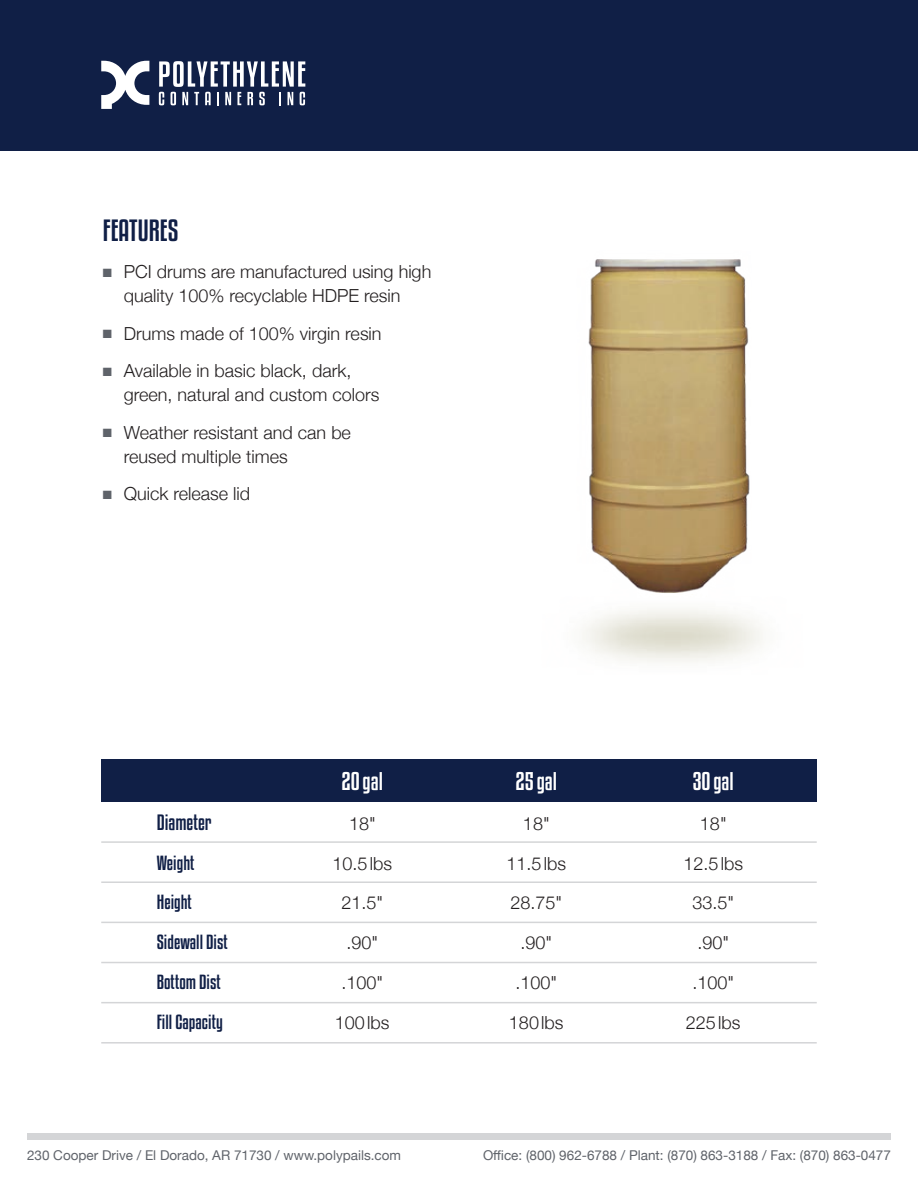
<style>
.page{position:relative;width:918px;height:1188px;background:#fff}
.page>*{position:absolute;margin:0;border:0;box-sizing:border-box;transform-origin:0 0}
.t1{font:27px "Kenyan Coffee Rg";color:#101f46}
.t2{font:22.5px "Kenyan Coffee Rg";color:#fff}
.t3{font:19.5px "Kenyan Coffee Rg";color:#101f46}
.t4{font:300 18px/24px "Helvetica Neue";color:#231f20}
.t5{font:18px "Kenyan Coffee Rg";color:#101f46}
.t6{font:13.5px "Helvetica Neue";color:#5f636a}
.s1{color:#5f636a}
</style>
<div class="page">
<div style="left:101px;top:759px;width:716px;height:43px;background:#101f46"></div>
<div style="left:0;top:0;width:918px;height:150px;background:#101f46"></div>
<img style="left:582px;top:259px;width:181px;height:403px">
<div style="left:27px;top:1133px;width:864px;height:6px;background:#d4d5d7"></div>
<svg style="left:159px;top:61px;width:146px;height:44px"></svg>
<svg style="left:101px;top:61px;width:48px;height:48px"></svg>
<hr style="left:101px;top:841px;width:716px;height:2px;background:#d4d5d7">
<hr style="left:101px;top:881px;width:716px;height:2px;background:#d4d5d7">
<hr style="left:101px;top:922px;width:716px;height:1px;background:#d4d5d7">
<hr style="left:101px;top:962px;width:716px;height:1px;background:#d4d5d7">
<hr style="left:101px;top:1002px;width:716px;height:1px;background:#d4d5d7">
<hr style="left:101px;top:1042px;width:716px;height:2px;background:#d4d5d7">
<h1 class="t1" style="left:103px;top:214px;width:77px">FEATURES</h1>
<p class="t4" style="left:103px;top:259px;width:330px;text-align:center"><span class="s1">■</span> PCI drums are manufactured using high quality 100% recyclable HDPE resin</p>
<p class="t4" style="left:103px;top:320px;width:280px"><span class="s1">■</span> Drums made of 100% virgin resin</p>
<p class="t4" style="left:124px;top:358px;width:257px;text-indent:-21px"><span class="s1">■</span> Available in basic black, dark, green, natural and custom colors</p>
<p class="t4" style="left:124px;top:419px;width:229px;text-indent:-21px"><span class="s1">■</span> Weather resistant and can be reused multiple times</p>
<p class="t4" style="left:103px;top:481px;width:149px"><span class="s1">■</span> Quick release lid</p>
<p class="t2" style="left:341px;top:768px;width:43px">20 gal</p>
<p class="t2" style="left:515px;top:768px;width:43px">25 gal</p>
<p class="t2" style="left:693px;top:768px;width:43px">30 gal</p>
<p class="t3" style="left:157px;top:811px;width:56px">Diameter</p>
<p class="t4" style="left:349px;top:810px;width:28px">18"</p>
<p class="t4" style="left:523px;top:810px;width:28px">18"</p>
<p class="t4" style="left:700px;top:810px;width:28px">18"</p>
<p class="t5" style="left:157px;top:852px;width:39px">Weight</p>
<p class="t4" style="left:333px;top:850px;width:61px">10.5lbs</p>
<p class="t4" style="left:507px;top:850px;width:61px">11.5lbs</p>
<p class="t4" style="left:684px;top:850px;width:61px">12.5lbs</p>
<p class="t5" style="left:157px;top:892px;width:37px">Height</p>
<p class="t4" style="left:341px;top:890px;width:43px">21.5"</p>
<p class="t4" style="left:510px;top:890px;width:53px">28.75"</p>
<p class="t4" style="left:692px;top:890px;width:43px">33.5"</p>
<p class="t5" style="left:157px;top:931px;width:73px">Sidewall Dist</p>
<p class="t4" style="left:346px;top:929px;width:33px">.90"</p>
<p class="t4" style="left:520px;top:929px;width:33px">.90"</p>
<p class="t4" style="left:697px;top:929px;width:33px">.90"</p>
<p class="t5" style="left:157px;top:971px;width:66px">Bottom Dist</p>
<p class="t4" style="left:341px;top:969px;width:43px">.100"</p>
<p class="t4" style="left:515px;top:969px;width:43px">.100"</p>
<p class="t4" style="left:692px;top:969px;width:43px">.100"</p>
<p class="t5" style="left:157px;top:1011px;width:68px">Fill Capacity</p>
<p class="t4" style="left:335px;top:1009px;width:56px">100lbs</p>
<p class="t4" style="left:509px;top:1009px;width:56px">180lbs</p>
<p class="t4" style="left:686px;top:1009px;width:56px">225lbs</p>
<p class="t6" style="left:27px;top:1145px;width:376px">230 Cooper Drive / El Dorado, AR 71730 / www.polypails.com</p>
<p class="t6" style="left:483px;top:1145px;width:409px">Office: (800) 962-6788 / Plant: (870) 863-3188 / Fax: (870) 863-0477</p>
</div>
